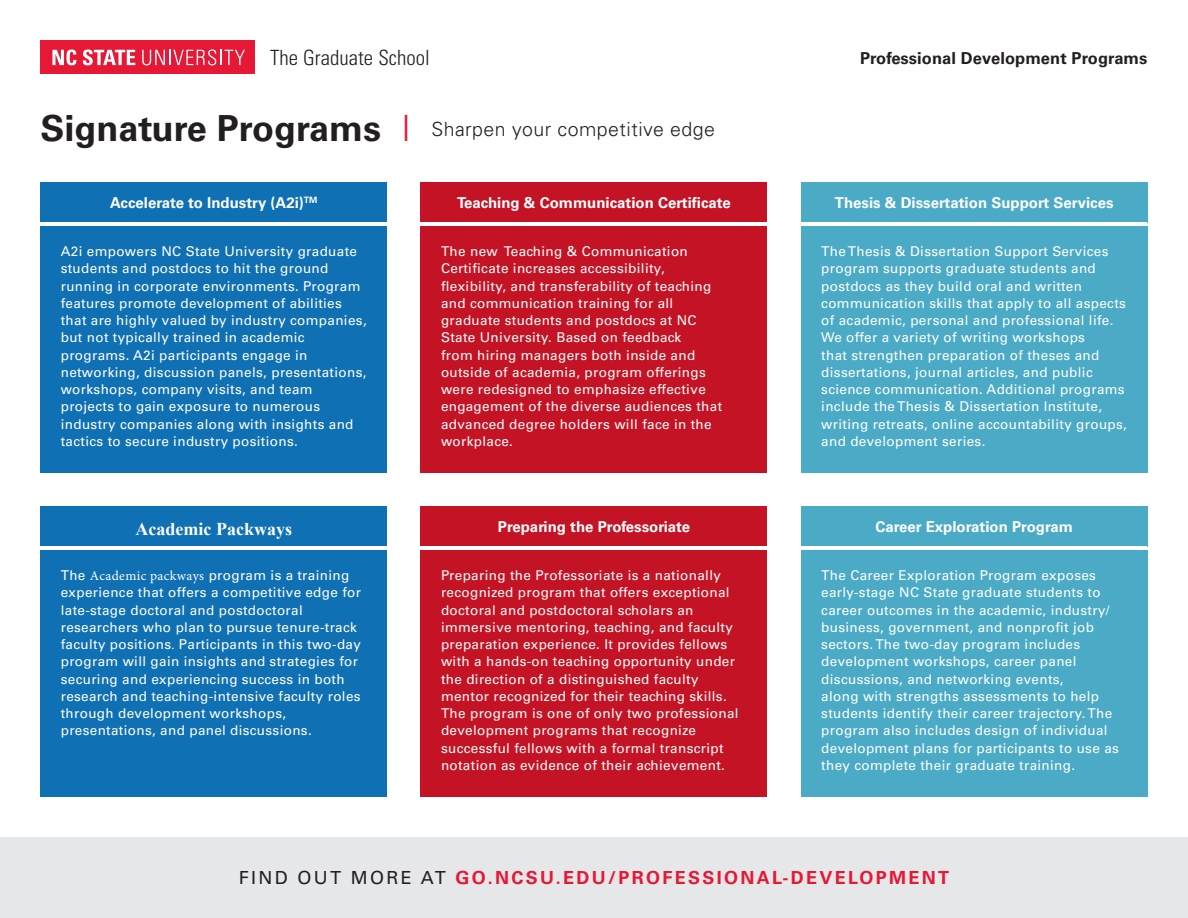
<style>
.page{position:relative;width:1188px;height:918px;background:#fff}
.page>*{position:absolute;margin:0;border:0;box-sizing:border-box;transform-origin:0 0}
.t1{font:300 condensed 21px "Univers LT Std";color:#231f20}
.t2{font:300 19.5px "Univers LT Std";letter-spacing:.025em;color:#231f20}
.t3{font:700 18px "Univers LT Std";letter-spacing:.13em;color:#e51836}
.t4{font:700 18px "Times New Roman";color:#fff}
.t5{font:700 16.5px "Univers LT Std";letter-spacing:.005em;color:#231f20}
.t6{font:700 15px "Univers LT Std";color:#fff}
.t7{font:13.5px/17.2px "Univers LT Std";letter-spacing:.025em;color:#fff}
.s1{font-weight:700;font-size:36px}
.s2{font-size:36px;color:#e51836}
.s3{font-family:"Minion Pro"}
.s4{font-weight:400;color:#231f20}
</style>
<div class="page">
<div style="left:40px;top:40px;width:215px;height:34px;background:#e51836"></div>
<svg style="left:52px;top:50px;width:24px;height:15px"></svg>
<svg style="left:83px;top:50px;width:52px;height:15px"></svg>
<svg style="left:142px;top:49px;width:103px;height:16px"></svg>
<div style="left:40px;top:182px;width:347px;height:41px;background:#1070b4"></div>
<div style="left:421px;top:182px;width:346px;height:41px;background:#c41324"></div>
<div style="left:801px;top:182px;width:347px;height:41px;background:#4baac6"></div>
<div style="left:40px;top:226px;width:347px;height:246px;background:#1070b4"></div>
<div style="left:421px;top:226px;width:346px;height:246px;background:#c41324"></div>
<div style="left:801px;top:226px;width:347px;height:246px;background:#4baac6"></div>
<div style="left:40px;top:506px;width:347px;height:41px;background:#1070b4"></div>
<div style="left:421px;top:506px;width:346px;height:41px;background:#c41324"></div>
<div style="left:801px;top:506px;width:347px;height:41px;background:#4baac6"></div>
<div style="left:40px;top:550px;width:347px;height:246px;background:#1070b4"></div>
<div style="left:421px;top:550px;width:346px;height:246px;background:#c41324"></div>
<div style="left:801px;top:550px;width:347px;height:246px;background:#4baac6"></div>
<div style="left:0;top:837px;width:1188px;height:81px;background:#e6e7e9"></div>
<p class="t1" style="left:270px;top:45px;width:161px">The Graduate School</p>
<p class="t5" style="left:860px;top:49px;width:289px">Professional Development Programs</p>
<p class="t2" style="left:40px;top:117px;width:676px"><span class="s1">Signature Programs</span> <span class="s2">I</span> Sharpen your competitive edge</p>
<p class="t6" style="left:110px;top:194px;width:209px">Accelerate to Industry (A2i)<sup>TM</sup></p>
<p class="t6" style="left:457px;top:194px;width:275px">Teaching &amp; Communication Certificate</p>
<p class="t6" style="left:835px;top:194px;width:280px">Thesis &amp; Dissertation Support Services</p>
<p class="t7" style="left:441px;top:243px;width:283px">The new Teaching &amp; Communication Certificate increases accessibility, flexibility, and transferability of teaching and communication training for all graduate students and postdocs at NC State University. Based on feedback<br>from hiring managers both inside and outside of academia, program offerings were redesigned to emphasize effective engagement of the diverse audiences that advanced degree holders will face in the workplace.</p>
<p class="t7" style="left:821px;top:243px;width:307px">The Thesis &amp; Dissertation Support Services program supports graduate students and postdocs as they build oral and written communication skills that apply to all aspects of academic, personal and professional life.<br>We offer a variety of writing workshops<br>that strengthen preparation of theses and dissertations, journal articles, and public science communication. Additional programs include the Thesis &amp; Dissertation Institute, writing retreats, online accountability groups, and development series.</p>
<p class="t7" style="left:61px;top:243px;width:308px">A2i empowers NC State University graduate students and postdocs to hit the ground running in corporate environments. Program features promote development of abilities that are highly valued by industry companies, but not typically trained in academic programs. A2i participants engage in networking, discussion panels, presentations, workshops, company visits, and team projects to gain exposure to numerous industry companies along with insights and tactics to secure industry positions.</p>
<p class="t4" style="left:136px;top:516px;width:158px">Academic Packways</p>
<p class="t6" style="left:498px;top:518px;width:194px">Preparing the Professoriate</p>
<p class="t6" style="left:875px;top:518px;width:199px">Career Exploration Program</p>
<p class="t7" style="left:61px;top:567px;width:302px">The <span class="s3">Academic packways</span> program is a training experience that offers a competitive edge for late-stage doctoral and postdoctoral researchers who plan to pursue tenure-track faculty positions<span class="s3">.</span> Participants in this two-day program will gain insights and strategies for securing and experiencing success in both research and teaching-intensive faculty roles through development workshops, presentations, and panel discussions.</p>
<p class="t7" style="left:441px;top:567px;width:299px">Preparing the Professoriate is a nationally recognized program that offers exceptional doctoral and postdoctoral scholars an immersive mentoring, teaching, and faculty preparation experience. It provides fellows with a hands-on teaching opportunity under the direction of a distinguished faculty mentor recognized for their teaching skills.<br>The program is one of only two professional development programs that recognize successful fellows with a formal transcript notation as evidence of their achievement.</p>
<p class="t7" style="left:821px;top:567px;width:299px">The Career Exploration Program exposes early-stage NC State graduate students to career outcomes in the academic, industry/ business, government, and nonprofit job sectors. The two-day program includes development workshops, career panel discussions, and networking events,<br>along with strengths assessments to help students identify their career trajectory. The program also includes design of individual development plans for participants to use as they complete their graduate training.</p>
<p class="t3" style="left:239px;top:867px;width:712px"><span class="s4">FIND OUT MORE AT</span> GO.NCSU.EDU/PROFESSIONAL-DEVELOPMENT</p>
</div>
